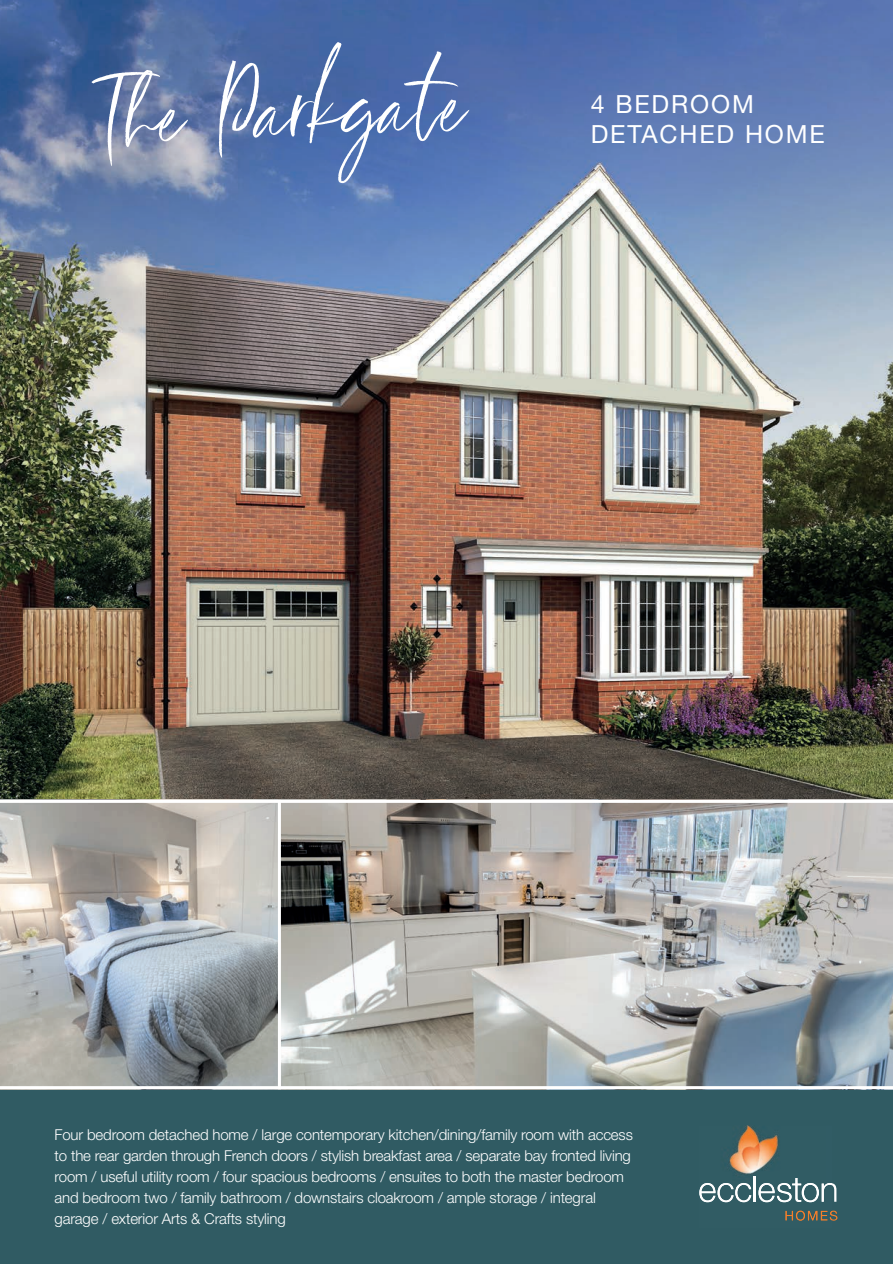
<style>
.page{position:relative;width:893px;height:1264px;background:#fff}
.page>*{position:absolute;margin:0;border:0;box-sizing:border-box;transform-origin:0 0}
.t1{font:135px "The Bohemian";color:#fff}
.t2{font:25.05px/30px "Helvetica Neue LT Std";letter-spacing:.075em;color:#fff}
.t3{font:300 15px/21px "Helvetica Neue LT Std";letter-spacing:-.01em;color:#fff}
</style>
<div class="page">
<div style="left:0;top:1089px;width:892px;height:175px;background:#305b63"></div>
<img style="left:0;top:0;width:892px;height:1086px">
<hr style="left:0;top:800px;width:892px;height:3px;background:#fff">
<hr style="left:278px;top:800px;width:3px;height:289px;background:#fff">
<svg style="left:832px;top:1183px;width:4px;height:19px"></svg>
<img style="left:705px;top:1125px;width:127px;height:96px">
<img style="left:699px;top:1183px;width:16px;height:19px">
<img style="left:717px;top:1183px;width:16px;height:19px">
<img style="left:735px;top:1183px;width:16px;height:19px">
<img style="left:753px;top:1176px;width:2px;height:25px">
<img style="left:758px;top:1183px;width:16px;height:19px">
<img style="left:776px;top:1183px;width:15px;height:19px">
<img style="left:792px;top:1178px;width:9px;height:24px">
<img style="left:801px;top:1183px;width:17px;height:19px">
<img style="left:821px;top:1183px;width:11px;height:18px">
<svg style="left:785px;top:1210px;width:52px;height:10px"></svg>
<h1 class="t1" style="left:105px;top:50px;width:362px;rotate:-2deg">The Parkgate</h1>
<h2 class="t2" style="left:590px;top:88px;width:236px">4 BEDROOM<br>DETACHED HOME</h2>
<p class="t3" style="left:55px;top:1123px;width:579px">Four bedroom detached home / large contemporary kitchen/dining/family room with access to the rear garden through French doors / stylish breakfast area / separate bay fronted living room / useful utility room / four spacious bedrooms / ensuites to both the master bedroom and bedroom two / family bathroom / downstairs cloakroom / ample storage / integral garage / exterior Arts &amp; Crafts styling</p>
</div>
